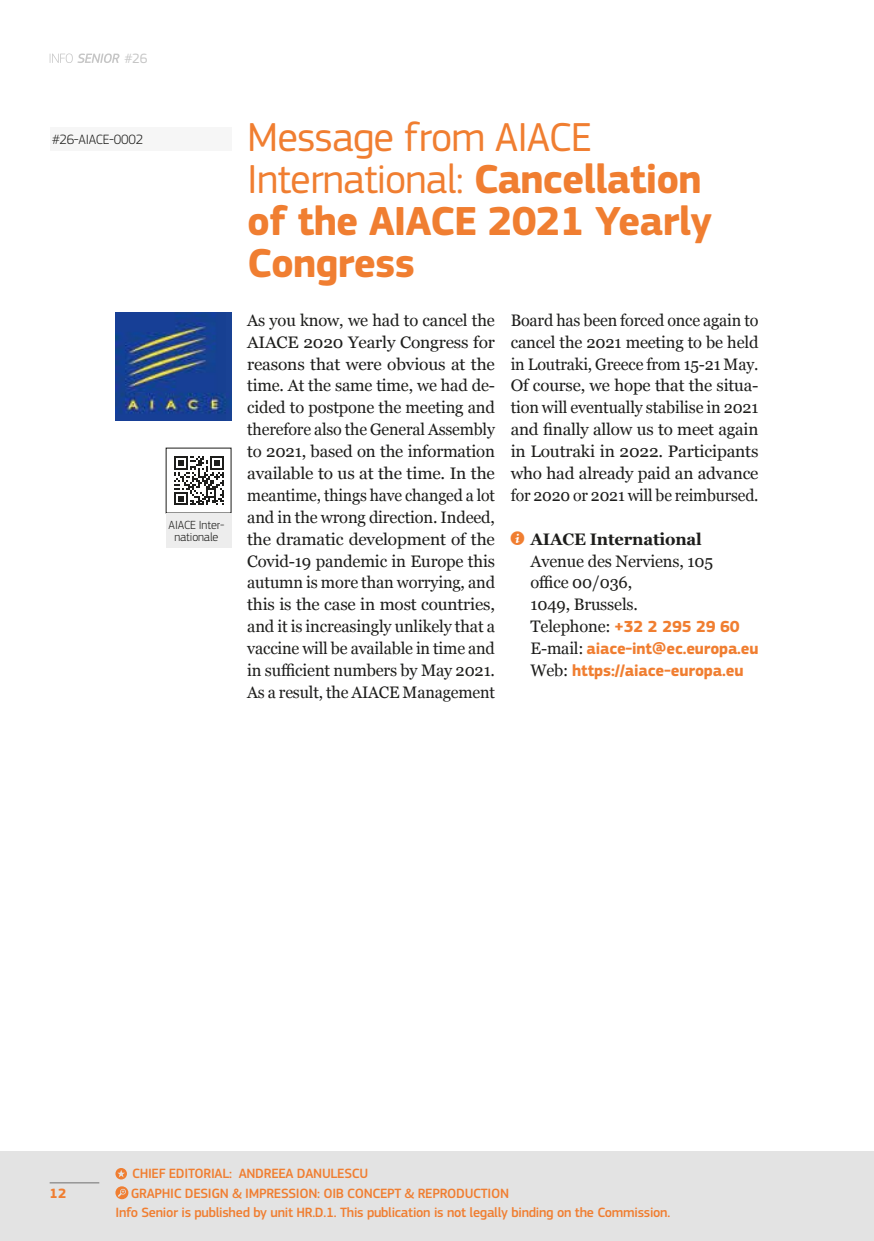
<style>
.page{position:relative;width:874px;height:1241px;background:#fff}
.page>*{position:absolute;margin:0;border:0;box-sizing:border-box;transform-origin:0 0}
.t1{font:700 42px/42px "EC Square Sans Pro";letter-spacing:-.02em;color:#f07e31}
.t2{font:16.62px/21.9px "Georgia";letter-spacing:-.01em;color:#1d1d1b;text-align:justify}
.t3{font:700 16.62px/21.9px "EC Square Sans Pro";letter-spacing:-.01em;color:#f07e31}
.t4{font:500 14px "EC Square Sans Pro";letter-spacing:-.02em;color:#f07e31}
.t5{font:300 14px "EC Square Sans Pro";letter-spacing:-.02em;color:#1d1d1b}
.t6{font:14px "EC Square Sans Pro";color:#c6c6c6}
.t7{font:700 14px "EC Square Sans Pro";color:#f07e31}
.t8{font:300 12.25px/11.4px "EC Square Sans Pro";letter-spacing:-.01em;color:#1d1d1b;text-align:center}
.s1{font-weight:400}
.s2{font-family:"s Tmedia";color:#f07e31}
.s3{font-weight:700}
.s4{font-family:"Georgia";font-weight:400;color:#1d1d1b}
</style>
<div class="page">
<div style="left:50px;top:127px;width:181px;height:24px;background:#f6f6f6"></div>
<div style="left:0;top:1150px;width:873px;height:90px;background:#e3e3e3"></div>
<hr style="left:50px;top:1182px;width:49px;height:1px;background:#706f6f">
<svg style="left:50px;top:53px;width:69px;height:10px"></svg>
<svg style="left:174px;top:456px;width:49px;height:49px"></svg>
<div style="left:166px;top:513px;width:65px;height:34px;background:#ededed"></div>
<img style="left:115px;top:313px;width:116px;height:107px">
<svg style="left:115px;top:1168px;width:12px;height:11px"></svg>
<svg style="left:115px;top:1186px;width:13px;height:12px"></svg>
<p class="t6" style="left:124px;top:50px;width:25px">#26</p>
<p class="t5" style="left:52px;top:131px;width:93px">#26-AIACE-0002</p>
<p class="t8" style="left:168px;top:519px;width:57px">AIACE Inter&shy;nationale</p>
<h1 class="t1" style="left:247px;top:117px;width:466px"><span class="s1">Message from AIACE<br>International:</span> Cancellation of the AIACE 2021 Yearly<br>Congress</h1>
<p class="t2" style="left:247px;top:308px;width:249px">As you know, we had to cancel the AIACE 2020 Yearly Congress for reasons that were obvious at the time. At the same time, we had de&shy;cided to postpone the meeting and therefore also the General Assembly to 2021, based on the information available to us at the time. In the meantime, things have changed a lot and in the wrong direction. Indeed, the dramatic development of the Covid-19 pandemic in Europe this autumn is more than worrying, and this is the case in most countries, and it is increasingly unlikely that a vaccine will be available in time and in sufficient numbers by May 2021.<br>As a result, the AIACE Management</p>
<p class="t2" style="left:510px;top:308px;width:249px">Board has been forced once again to cancel the 2021 meeting to be held in Loutraki, Greece from 15-21 May.<br>Of course, we hope that the situa&shy;tion will eventually stabilise in 2021 and finally allow us to meet again in Loutraki in 2022. Participants who had already paid an advance for 2020 or 2021 will be reimbursed.</p>
<p class="t2" style="left:530px;top:527px;width:184px;text-align:left;text-indent:-20px"><span class="s2">i</span> <span class="s3">AIACE International<br></span>Avenue des Nerviens, 105 office 00/036,<br>1049, Brussels.</p>
<p class="t3" style="left:530px;top:616px;width:229px"><span class="s4">Telephone:</span> +32 2 295 29 60<br><span class="s4">E-mail:</span> aiace-int@ec.europa.eu<br><span class="s4">Web:</span> https://aiace-europa.eu</p>
<p class="t7" style="left:50px;top:1184px;width:18px">12</p>
<p class="t4" style="left:132px;top:1165px;width:237px">CHIEF EDITORIAL: ANDREEA DANULESCU</p>
<p class="t4" style="left:131px;top:1184px;width:379px">GRAPHIC DESIGN &amp; IMPRESSION: OIB CONCEPT &amp; REPRODUCTION</p>
<p class="t4" style="left:115px;top:1203px;width:556px">Info Senior is published by unit HR.D.1. This publication is not legally binding on the Commission.</p>
</div>
